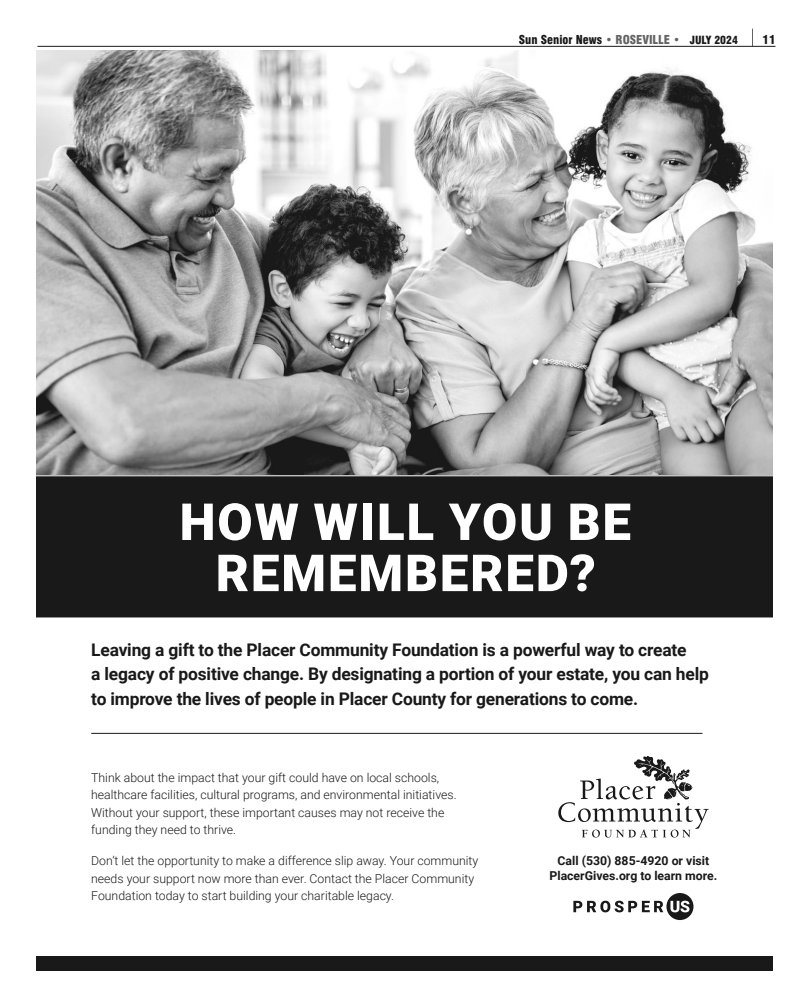
<style>
.page{position:relative;width:810px;height:1008px;background:#fff}
.page>*{position:absolute;margin:0;border:0;box-sizing:border-box;transform-origin:0 0}
.t1{font:900 51.1px/51.1px "Roboto";letter-spacing:.035em;color:#fff;text-align:center}
.t2{font:700 17.4px/24.6px "Roboto";letter-spacing:-.01em;color:#191919}
.t3{font:300 12.3px/17.4px "Roboto";color:#191919}
.t4{font:700 12.3px/15.3px "Roboto";color:#191919;text-align:center}
.t5{font:900 condensed 12px "Swiss 721 BT";color:#191919}
.s1{color:#636363}
.s2{font-size:11px}
</style>
<div class="page">
<svg style="left:752px;top:29px;width:1px;height:17px"></svg>
<hr style="left:38px;top:46px;width:738px;height:1px;background:#191919">
<img style="left:36px;top:50px;width:736px;height:425px">
<div style="left:36px;top:957px;width:736px;height:14px;background:#191919"></div>
<div style="left:36px;top:475px;width:736px;height:143px;background:#191919"></div>
<svg style="left:558px;top:756px;width:151px;height:82px"></svg>
<hr style="left:91px;top:733px;width:612px;height:1px;background:#191919">
<svg style="left:666px;top:893px;width:27px;height:27px"></svg>
<svg style="left:573px;top:901px;width:90px;height:11px"></svg>
<svg style="left:670px;top:901px;width:19px;height:11px"></svg>
<p class="t5" style="left:519px;top:33px;width:220px">Sun Senior News <span class="s1">• Roseville •</span> <span class="s2">JUlY 2024</span></p>
<p class="t5" style="left:763px;top:33px;width:14px">11</p>
<h1 class="t1" style="left:180px;top:497px;width:453px">HOW WILL YOU BE<br>REMEMBERED?</h1>
<h2 class="t2" style="left:91px;top:637px;width:619px">Leaving a gift to the Placer Community Foundation is a powerful way to create<br>a legacy of positive change. By designating a portion of your estate, you can help to improve the lives of people in Placer County for generations to come.</h2>
<p class="t3" style="left:91px;top:769px;width:367px">Think about the impact that your gift could have on local schools, healthcare facilities, cultural programs, and environmental initiatives.<br>Without your support, these important causes may not receive the funding they need to thrive.</p>
<p class="t3" style="left:91px;top:852px;width:389px">Don’t let the opportunity to make a difference slip away. Your community needs your support now more than ever. Contact the Placer Community<br>Foundation today to start building your charitable legacy.</p>
<p class="t4" style="left:550px;top:853px;width:169px">Call (530) 885-4920 or visit<br>PlacerGives.org to learn more.</p>
</div>
